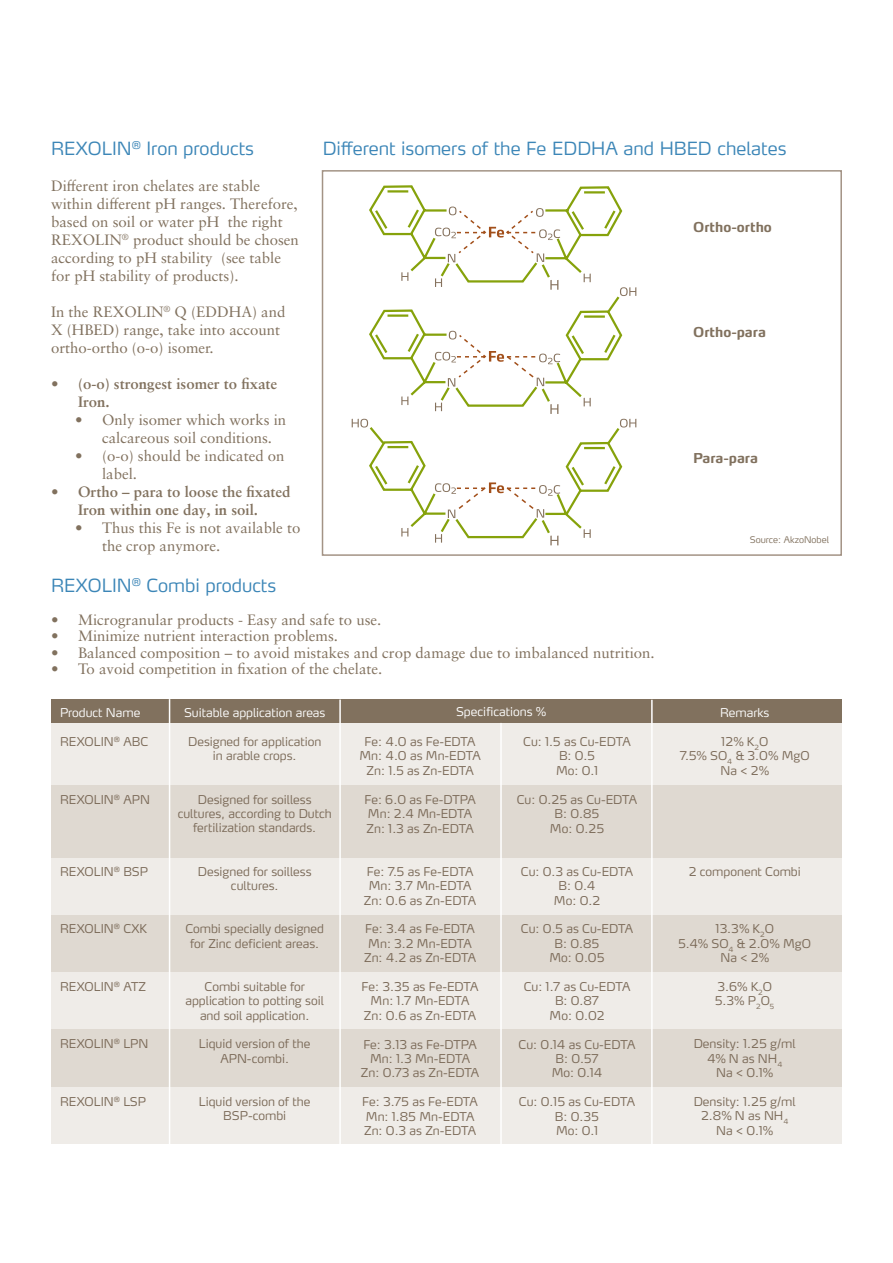
<style>
.page{position:relative;width:893px;height:1263px;background:#fff}
.page>*{position:absolute;margin:0;border:0;box-sizing:border-box;transform-origin:0 0}
.t1{font:300 18px "Yara Max LF";color:#3c86b7}
.t2{font:15px/18px "Sabon LT Pro";color:#81715e}
.t3{font:700 15px/18px "Sabon LT Pro";color:#81715e}
.t4{font:700 13.5px "Yara Max LF";color:#81715e}
.t5{font:300 12px/14.4px "Yara Max LF";color:#7a6957;text-align:center}
.t6{font:300 12px "Yara Max LF";color:#fff}
.t7{font:300 9px "Yara Max LF";color:#81715e}
</style>
<div class="page">
<div style="left:51px;top:700px;width:791px;height:23px;background:#81715e"></div>
<div style="left:51px;top:785px;width:791px;height:73px;background:#dfd9d1"></div>
<div style="left:51px;top:914px;width:791px;height:58px;background:#dfd9d1"></div>
<div style="left:51px;top:1029px;width:791px;height:58px;background:#dfd9d1"></div>
<div style="left:51px;top:723px;width:791px;height:62px;background:#efece8"></div>
<div style="left:51px;top:857px;width:791px;height:57px;background:#efece8"></div>
<div style="left:51px;top:972px;width:791px;height:57px;background:#efece8"></div>
<div style="left:51px;top:1087px;width:791px;height:57px;background:#efece8"></div>
<hr style="left:169px;top:699px;width:1px;height:452px;background:#fff">
<hr style="left:339px;top:699px;width:2px;height:452px;background:#fff">
<hr style="left:500px;top:723px;width:2px;height:425px;background:#fff">
<hr style="left:651px;top:700px;width:2px;height:451px;background:#fff">
<div style="left:322px;top:170px;width:520px;height:386px;border:2px solid #a39385"></div>
<svg style="left:352px;top:185px;width:284px;height:360px"></svg>
<h1 class="t1" style="left:51px;top:137px;width:204px">REXOLIN<sup>®</sup> Iron products</h1>
<p class="t2" style="left:51px;top:176px;width:249px">Different iron chelates are stable within different pH ranges. Therefore, based on soil or water pH the right REXOLIN<sup>®</sup> product should be chosen according to pH stability (see table for pH stability of products).</p>
<p class="t2" style="left:51px;top:302px;width:236px">In the REXOLIN<sup>®</sup> Q (EDDHA) and<br>X (HBED) range, take into account ortho-ortho (o-o) isomer.</p>
<p class="t3" style="left:78px;top:374px;width:201px;text-indent:-27px">• (o-o) strongest isomer to fixate<br>Iron.</p>
<p class="t2" style="left:102px;top:410px;width:186px;text-indent:-27px">• Only isomer which works in calcareous soil conditions.</p>
<p class="t2" style="left:102px;top:446px;width:184px;text-indent:-27px">• (o-o) should be indicated on label.</p>
<p class="t3" style="left:51px;top:482px;width:241px;text-align:center">• Ortho – para to loose the fixated<br>Iron within one day, in soil.</p>
<p class="t2" style="left:102px;top:518px;width:200px;text-indent:-27px">• Thus this Fe is not available to the crop anymore.</p>
<h1 class="t1" style="left:51px;top:574px;width:227px">REXOLIN<sup>®</sup> Combi products</h1>
<p class="t2" style="left:51px;top:610px;width:332px">• Microgranular products - Easy and safe to use.</p>
<p class="t2" style="left:51px;top:627px;width:289px">• Minimize nutrient interaction problems.</p>
<p class="t2" style="left:51px;top:643px;width:605px">• Balanced composition – to avoid mistakes and crop damage due to imbalanced nutrition.</p>
<p class="t2" style="left:51px;top:660px;width:333px">• To avoid competition in fixation of the chelate.</p>
<h1 class="t1" style="left:323px;top:137px;width:465px">Different isomers of the Fe EDDHA and HBED chelates</h1>
<p class="t4" style="left:693px;top:219px;width:80px">Ortho-ortho</p>
<p class="t4" style="left:693px;top:324px;width:74px">Ortho-para</p>
<p class="t4" style="left:693px;top:450px;width:66px">Para-para</p>
<p class="t7" style="left:750px;top:534px;width:81px">Source: AkzoNobel</p>
<p class="t6" style="left:60px;top:705px;width:82px">Product Name</p>
<p class="t5" style="left:60px;top:734px;width:90px">REXOLIN<sup>®</sup> ABC</p>
<p class="t5" style="left:60px;top:792px;width:91px">REXOLIN<sup>®</sup> APN</p>
<p class="t5" style="left:60px;top:864px;width:90px">REXOLIN<sup>®</sup> BSP</p>
<p class="t5" style="left:60px;top:921px;width:88px">REXOLIN<sup>®</sup> CXK</p>
<p class="t5" style="left:60px;top:979px;width:87px">REXOLIN<sup>®</sup> ATZ</p>
<p class="t5" style="left:60px;top:1036px;width:90px">REXOLIN<sup>®</sup> LPN</p>
<p class="t5" style="left:60px;top:1094px;width:88px">REXOLIN<sup>®</sup> LSP</p>
<p class="t6" style="left:184px;top:705px;width:143px">Suitable application areas</p>
<p class="t5" style="left:188px;top:734px;width:135px">Designed for application in arable crops.</p>
<p class="t5" style="left:178px;top:792px;width:155px">Designed for soilless cultures, according to Dutch fertilization standards.</p>
<p class="t5" style="left:198px;top:864px;width:115px">Designed for soilless cultures.</p>
<p class="t5" style="left:185px;top:921px;width:140px">Combi specially designed for Zinc deficient areas.</p>
<p class="t5" style="left:186px;top:979px;width:140px">Combi suitable for application to potting soil and soil application.</p>
<p class="t5" style="left:199px;top:1036px;width:113px">Liquid version of the<br>APN-combi.</p>
<p class="t5" style="left:199px;top:1094px;width:113px">Liquid version of the<br>BSP-combi</p>
<p class="t6" style="left:456px;top:704px;width:91px">Specifications %</p>
<p class="t6" style="left:720px;top:705px;width:51px">Remarks</p>
<p class="t5" style="left:680px;top:734px;width:131px">12% K<sub>2</sub>O<br>7.5% SO<sub>4</sub> &amp; 3.0% MgO<br>Na &lt; 2%</p>
<p class="t5" style="left:359px;top:734px;width:123px">Fe: 4.0 as Fe-EDTA<br>Mn: 4.0 as Mn-EDTA<br>Zn: 1.5 as Zn-EDTA</p>
<p class="t5" style="left:364px;top:792px;width:113px;text-align:left">Fe: 6.0 as Fe-DTPA<br>Mn: 2.4 Mn-EDTA<br>Zn: 1.3 as Zn-EDTA</p>
<p class="t5" style="left:364px;top:864px;width:114px">Fe: 7.5 as Fe-EDTA<br>Mn: 3.7 Mn-EDTA<br>Zn: 0.6 as Zn-EDTA</p>
<p class="t5" style="left:364px;top:921px;width:113px">Fe: 3.4 as Fe-EDTA<br>Mn: 3.2 Mn-EDTA<br>Zn: 4.2 as Zn-EDTA</p>
<p class="t5" style="left:362px;top:979px;width:118px">Fe: 3.35 as Fe-EDTA<br>Mn: 1.7 Mn-EDTA<br>Zn: 0.6 as Zn-EDTA</p>
<p class="t5" style="left:361px;top:1037px;width:120px">Fe: 3.13 as Fe-DTPA<br>Mn: 1.3 Mn-EDTA<br>Zn: 0.73 as Zn-EDTA</p>
<p class="t5" style="left:362px;top:1094px;width:117px;text-align:left">Fe: 3.75 as Fe-EDTA<br>Mn: 1.85 Mn-EDTA<br>Zn: 0.3 as Zn-EDTA</p>
<p class="t5" style="left:523px;top:734px;width:109px">Cu: 1.5 as Cu-EDTA<br>B: 0.5<br>Mo: 0.1</p>
<p class="t5" style="left:517px;top:792px;width:122px">Cu: 0.25 as Cu-EDTA<br>B: 0.85<br>Mo: 0.25</p>
<p class="t5" style="left:521px;top:864px;width:114px">Cu: 0.3 as Cu-EDTA<br>B: 0.4<br>Mo: 0.2</p>
<p class="t5" style="left:521px;top:921px;width:114px">Cu: 0.5 as Cu-EDTA<br>B: 0.85<br>Mo: 0.05</p>
<p class="t5" style="left:524px;top:979px;width:108px">Cu: 1.7 as Cu-EDTA<br>B: 0.87<br>Mo: 0.02</p>
<p class="t5" style="left:519px;top:1037px;width:118px">Cu: 0.14 as Cu-EDTA<br>B: 0.57<br>Mo: 0.14</p>
<p class="t5" style="left:519px;top:1094px;width:118px">Cu: 0.15 as Cu-EDTA<br>B: 0.35<br>Mo: 0.1</p>
<p class="t5" style="left:689px;top:864px;width:114px">2 component Combi</p>
<p class="t5" style="left:678px;top:921px;width:134px">13.3% K<sub>2</sub>O<br>5.4% SO<sub>4</sub> &amp; 2.0% MgO<br>Na &lt; 2%</p>
<p class="t5" style="left:715px;top:979px;width:61px;text-align:left">3.6% K<sub>2</sub>O<br>5.3% P<sub>2</sub>O<sub>5</sub></p>
<p class="t5" style="left:694px;top:1036px;width:103px">Density: 1.25 g/ml<br>4% N as NH<sub>4<br></sub>Na &lt; 0.1%</p>
<p class="t5" style="left:694px;top:1094px;width:103px">Density: 1.25 g/ml<br>2.8% N as NH<sub>4<br></sub>Na &lt; 0.1%</p>
</div>
